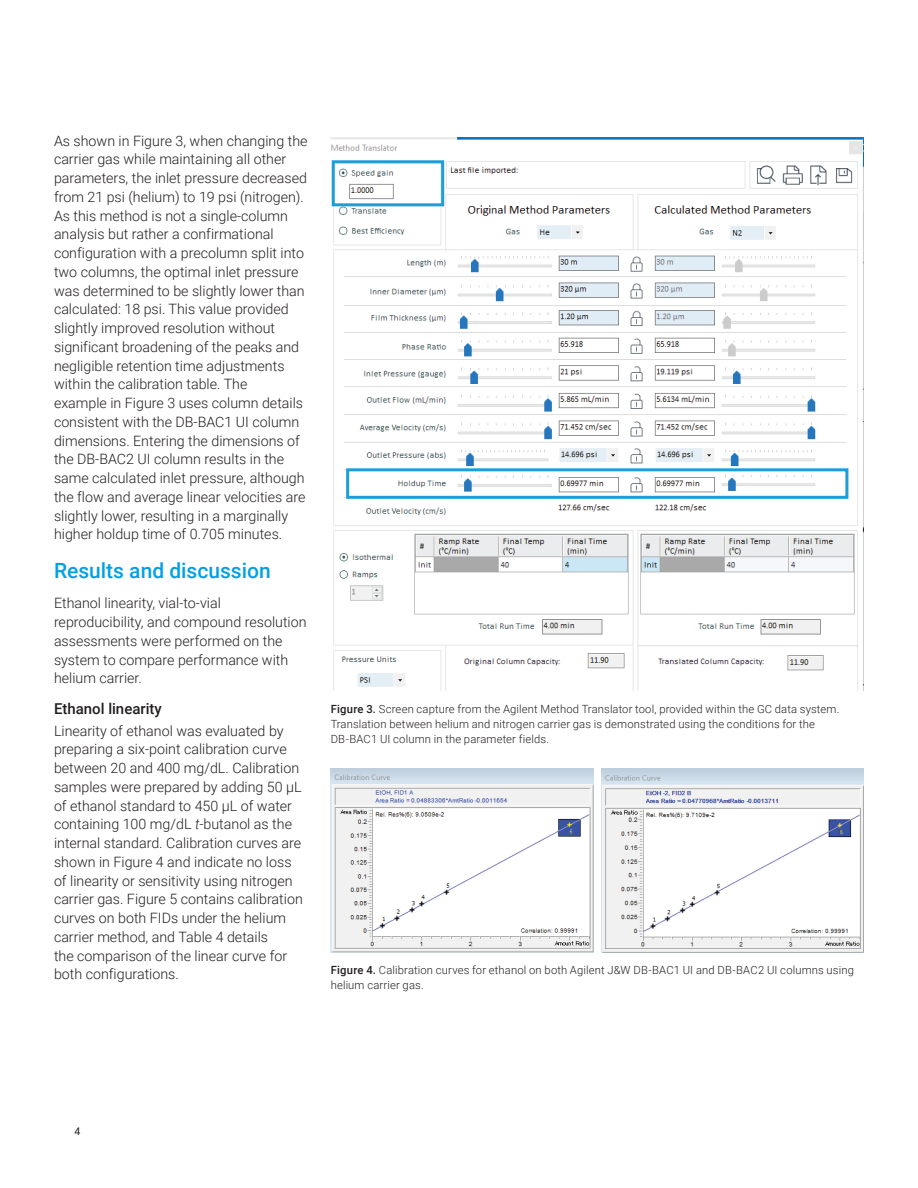
<style>
.page{position:relative;width:918px;height:1188px;background:#fff}
.page>*{position:absolute;margin:0;border:0;box-sizing:border-box;transform-origin:0 0}
.Header_1{font:500 21px "Roboto";color:#00a1e3}
.Header_2{font:500 15px "Roboto";color:#231f20}
.Text{font:300 14.25px/18.8px "Roboto";color:#231f20}
.t1{font:300 11.25px/15px "Roboto";letter-spacing:.015em;color:#231f20}
.t2{font:10.5px "Roboto";color:#231f20}
.s1{font-style:italic}
.s2{font-weight:500}
</style>
<div class="page">
<img style="left:331px;top:137px;width:533px;height:554px">
<svg style="left:331px;top:159px;width:519px;height:341px"></svg>
<img style="left:331px;top:768px;width:263px;height:184px">
<img style="left:601px;top:768px;width:263px;height:184px">
<p class="Text" style="left:54px;top:131px;width:255px">As shown in Figure 3, when changing the carrier gas while maintaining all other parameters, the inlet pressure decreased from 21 psi (helium) to 19 psi (nitrogen).<br>As this method is not a single-column analysis but rather a confirmational configuration with a precolumn split into two columns, the optimal inlet pressure was determined to be slightly lower than calculated: 18 psi. This value provided slightly improved resolution without significant broadening of the peaks and negligible retention time adjustments within the calibration table. The<br>example in Figure 3 uses column details consistent with the DB-BAC1 UI column dimensions. Entering the dimensions of the DB-BAC2 UI column results in the same calculated inlet pressure, although the flow and average linear velocities are slightly lower, resulting in a marginally higher holdup time of 0.705 minutes.</p>
<p class="Header_1" style="left:54px;top:556px;width:218px">Results and discussion</p>
<p class="Text" style="left:54px;top:594px;width:254px">Ethanol linearity, vial-to-vial reproducibility, and compound resolution assessments were performed on the system to compare performance with helium carrier.</p>
<p class="Header_2" style="left:54px;top:698px;width:109px">Ethanol linearity</p>
<p class="Text" style="left:54px;top:721px;width:250px">Linearity of ethanol was evaluated by preparing a six-point calibration curve between 20 and 400 mg/dL. Calibration samples were prepared by adding 50 µL of ethanol standard to 450 µL of water containing 100 mg/dL <span class="s1">t</span>-butanol as the internal standard. Calibration curves are shown in Figure 4 and indicate no loss of linearity or sensitivity using nitrogen carrier gas. Figure 5 contains calibration curves on both FIDs under the helium carrier method, and Table 4 details<br>the comparison of the linear curve for both configurations.</p>
<p class="t1" style="left:331px;top:701px;width:510px"><span class="s2">Figure 3.</span> Screen capture from the Agilent Method Translator tool, provided within the GC data system.<br>Translation between helium and nitrogen carrier gas is demonstrated using the conditions for the<br>DB‑BAC1 UI column in the parameter fields.</p>
<p class="t1" style="left:331px;top:962px;width:525px"><span class="s2">Figure 4.</span> Calibration curves for ethanol on both Agilent J&amp;W DB-BAC1 UI and DB-BAC2 UI columns using helium carrier gas.</p>
<p class="t2" style="left:75px;top:1124px;width:7px">4</p>
</div>
